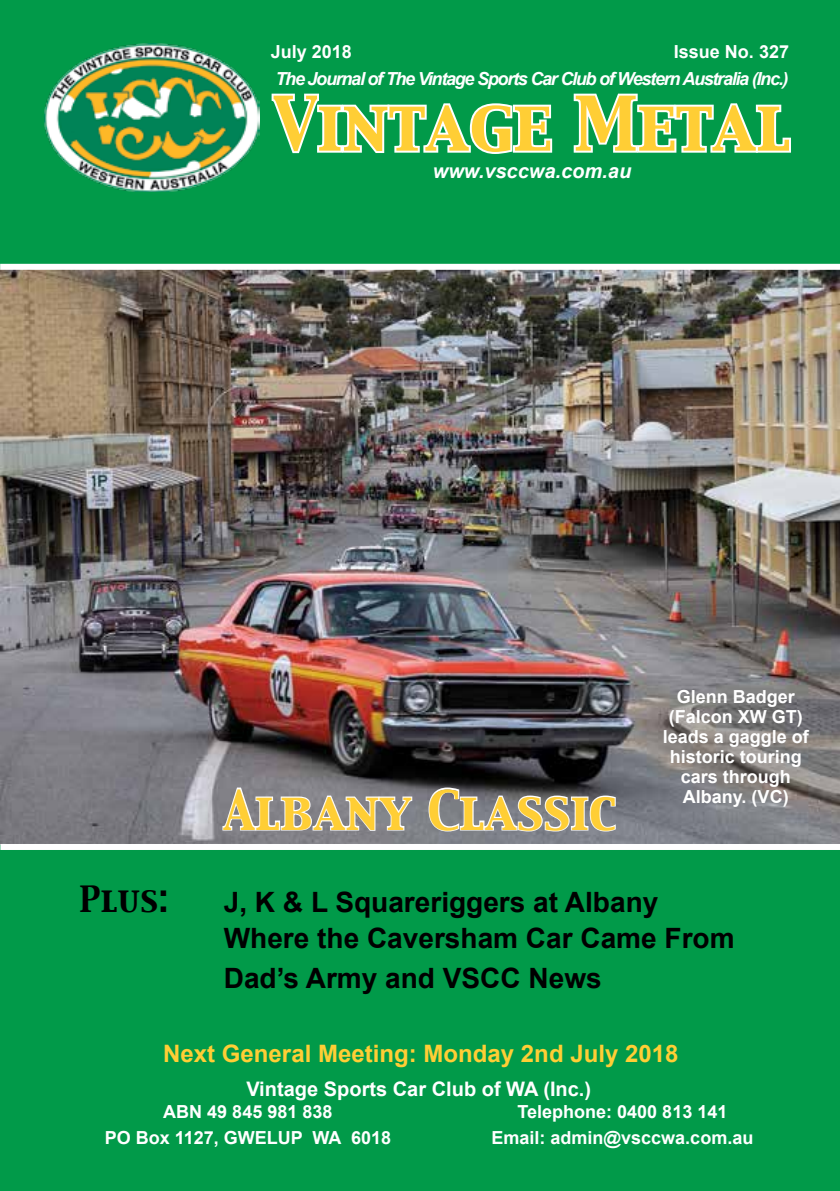
<style>
.page{position:relative;width:840px;height:1191px;background:#fff}
.page>*{position:absolute;margin:0;border:0;box-sizing:border-box;transform-origin:0 0}
.t1{font:66px "Capitals";color:#ffce35}
.t2{font:48px "Capitals";color:#ffce35}
.t3{font:32px "Capitals";color:#000}
.t4{font:700 28px/36.4px "Arial";color:#000}
.t5{font:700 24px "Arial";color:#ffce35}
.t6{font:700 20px "Arial";color:#fff}
.t7{font:italic 700 20px "Arial";color:#fff}
.t8{font:700 18px/20px "Arial";color:#fff;text-align:center}
.t9{font:italic 700 18px "Arial";letter-spacing:-.07em;color:#fff}
</style>
<div class="page">
<div style="left:0;top:0;width:839px;height:1191px;background:#019a49"></div>
<svg style="left:271px;top:93px;width:282px;height:61px"></svg>
<svg style="left:573px;top:93px;width:218px;height:60px"></svg>
<img style="left:44px;top:44px;width:215px;height:147px">
<img style="left:0;top:270px;width:839px;height:574px">
<div style="left:0;top:264px;width:839px;height:6px;background:#fff"></div>
<div style="left:0;top:844px;width:839px;height:6px;background:#fff"></div>
<svg style="left:221px;top:786px;width:192px;height:45px"></svg>
<svg style="left:427px;top:786px;width:189px;height:46px"></svg>
<p class="t8" style="left:270px;top:42px;width:83px">July 2018</p>
<p class="t8" style="left:673px;top:43px;width:117px">Issue No. 327</p>
<p class="t9" style="left:275px;top:67px;width:514px">The Journal of The Vintage Sports Car Club of Western Australia (Inc.)</p>
<h1 class="t1" style="left:273px;top:79px;width:518px">Vintage Metal</h1>
<p class="t7" style="left:432px;top:157px;width:200px">www.vsccwa.com.au</p>
<h2 class="t2" style="left:223px;top:777px;width:395px">Albany Classic</h2>
<p class="t8" style="left:662px;top:687px;width:148px">Glenn Badger (Falcon XW GT) leads a gaggle of historic touring cars through<br>Albany. (VC)</p>
<h3 class="t3" style="left:80px;top:877px;width:91px">Plus:</h3>
<h3 class="t4" style="left:224px;top:884px;width:512px">J, K &amp; L Squareriggers at Albany<br>Where the Caversham Car Came From</h3>
<h3 class="t4" style="left:224px;top:960px;width:379px">Dad’s Army and VSCC News</h3>
<h3 class="t5" style="left:163px;top:1037px;width:516px">Next General Meeting: Monday 2nd July 2018</h3>
<p class="t6" style="left:246px;top:1075px;width:346px">Vintage Sports Car Club of WA (Inc.)</p>
<p class="t8" style="left:105px;top:1099px;width:288px;line-height:26px">ABN 49 845 981 838<br>PO Box 1127, GWELUP WA 6018</p>
<p class="t8" style="left:491px;top:1099px;width:263px;line-height:26px">Telephone: 0400 813 141<br>Email: admin@vsccwa.com.au</p>
</div>
